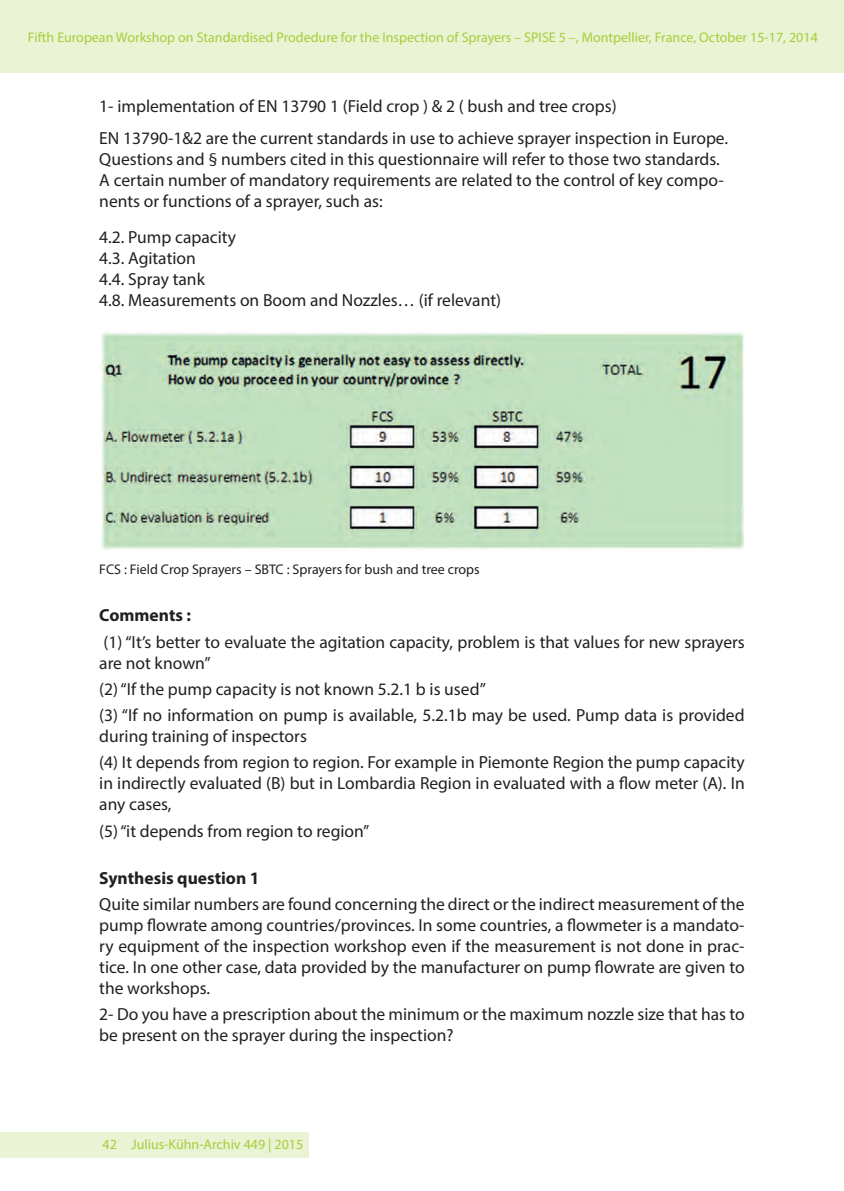
<style>
.page{position:relative;width:844px;height:1191px;background:#fff}
.page>*{position:absolute;margin:0;border:0;box-sizing:border-box;transform-origin:0 0}
.t1{font:17.5px/21px "Myriad Pro";color:#231f20}
.t2{font:14px "Myriad Pro";color:#a6ce39}
.t3{font:14px "Myriad Pro";color:#231f20}
.s1{font-weight:700}
</style>
<div class="page">
<div style="left:0;top:0;width:843px;height:72px;background:#eaf3d4"></div>
<div style="left:0;top:1132px;width:308px;height:25px;background:#eaf3d4"></div>
<img style="left:100px;top:332px;width:643px;height:218px">
<p class="t2" style="left:28px;top:29px;width:791px">Fifth European Workshop on Standardised Prodedure for the Inspection of Sprayers – SPISE 5 –, Montpellier, France, October 15-17, 2014</p>
<p class="t1" style="left:99px;top:91px;width:630px;line-height:31.2px">1- implementation of EN 13790 1 (Field crop ) &amp; 2 ( bush and tree crops)<br>EN 13790-1&amp;2 are the current standards in use to achieve sprayer inspection in Europe.</p>
<p class="t1" style="left:99px;top:148px;width:625px">Questions and § numbers cited in this questionnaire will refer to those two standards.<br>A certain number of mandatory requirements are related to the control of key compo&shy;nents or functions of a sprayer, such as:</p>
<p class="t1" style="left:99px;top:226px;width:403px">4.2. Pump capacity<br>4.3. Agitation<br>4.4. Spray tank<br>4.8. Measurements on Boom and Nozzles… (if relevant)</p>
<p class="t3" style="left:99px;top:561px;width:382px">FCS : Field Crop Sprayers – SBTC : Sprayers for bush and tree crops</p>
<p class="t1" style="left:99px;top:602px;width:646px;line-height:26.2px"><span class="s1">Comments :<br></span>(1) “It’s better to evaluate the agitation capacity, problem is that values for new sprayers</p>
<p class="t1" style="left:99px;top:649px;width:646px;line-height:26.2px">are not known”<br>(2) “If the pump capacity is not known 5.2.1 b is used”<br>(3) “If no information on pump is available, 5.2.1b may be used. Pump data is provided</p>
<p class="t1" style="left:99px;top:723px;width:646px;line-height:26.2px">during training of inspectors<br>(4) It depends from region to region. For example in Piemonte Region the pump capacity</p>
<p class="t1" style="left:99px;top:772px;width:646px">in indirectly evaluated (B) but in Lombardia Region in evaluated with a flow meter (A). In any cases,</p>
<p class="t1" style="left:99px;top:820px;width:271px">(5) “it depends from region to region”</p>
<p class="t1" style="left:99px;top:864px;width:646px;line-height:26.2px"><span class="s1">Synthesis question 1<br></span>Quite similar numbers are found concerning the direct or the indirect measurement of the</p>
<p class="t1" style="left:99px;top:914px;width:646px;text-align:justify">pump flowrate among countries/provinces. In some countries, a flowmeter is a mandato&shy;ry equipment of the inspection workshop even if the measurement is not done in prac&shy;tice. In one other case, data provided by the manufacturer on pump flowrate are given to the workshops.</p>
<p class="t1" style="left:99px;top:1003px;width:646px">2- Do you have a prescription about the minimum or the maximum nozzle size that has to be present on the sprayer during the inspection?</p>
<p class="t2" style="left:103px;top:1136px;width:202px">42 Julius-Kühn-Archiv 449 | 2015</p>
</div>
